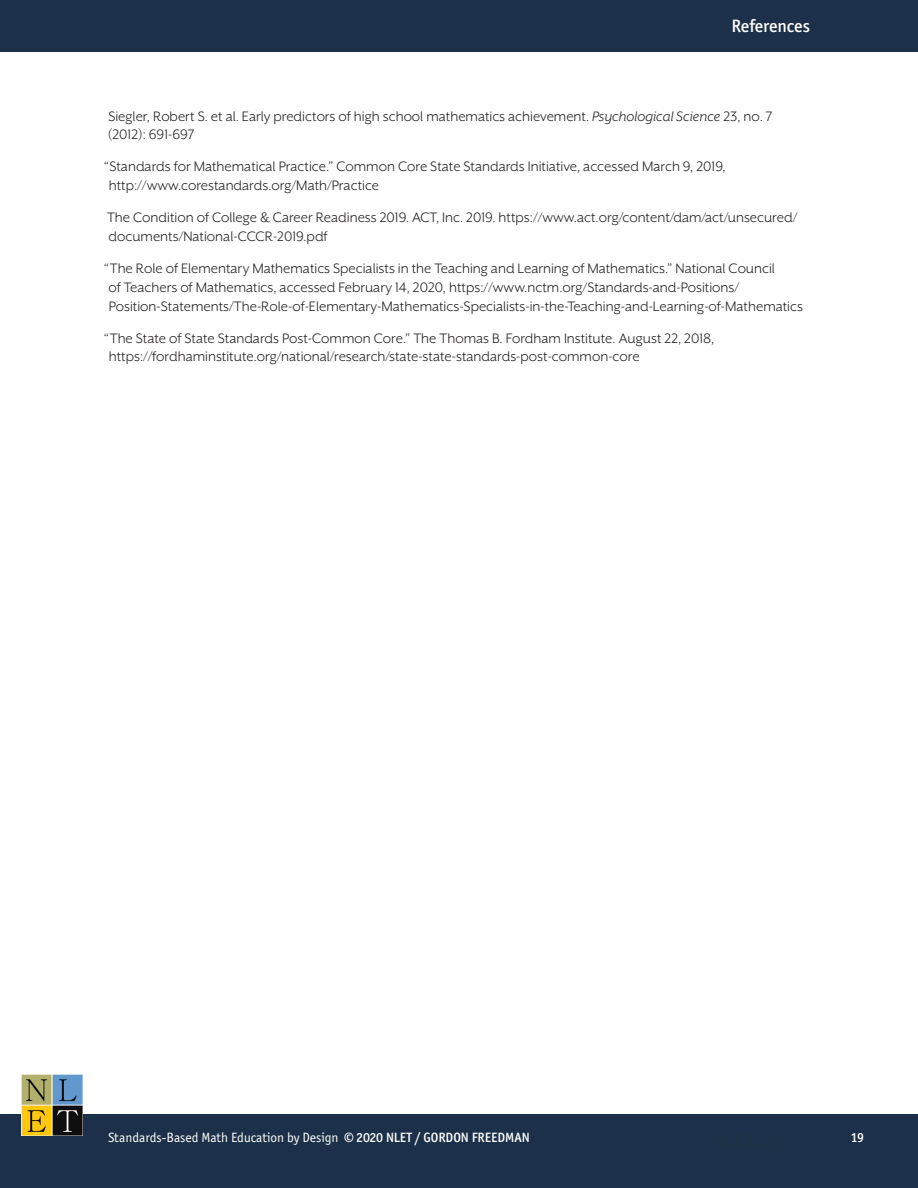
<style>
.page{position:relative;width:918px;height:1188px;background:#fff}
.page>*{position:absolute;margin:0;border:0;box-sizing:border-box;transform-origin:0 0}
.Part_Number_Tag{font:500 18px "Officina Sans ITC Pro";color:#fff}
.t1{font:15.75px/18.9px "Mr Eaves XL San OT";color:#231f20}
.t2{font:13.5px "Officina Sans ITC Pro";color:#fff}
.t3{font:500 13.5px "Officina Sans ITC Pro";color:#fff}
.s1{font-style:italic}
.s2{font-weight:500}
</style>
<div class="page">
<div style="left:0;top:1114px;width:918px;height:74px;background:#1c3149"></div>
<div style="left:0;top:0;width:918px;height:52px;background:#1c3149"></div>
<img style="left:22px;top:1075px;width:61px;height:61px">
<hr style="left:711px;top:1146px;width:75px;height:1px;background:#1c3144">
<p class="Part_Number_Tag" style="left:731px;top:15px;width:80px">References</p>
<p class="t1" style="left:108px;top:106px;width:666px">Siegler, Robert S. et al. Early predictors of high school mathematics achievement. <span class="s1">Psychological Science</span> 23, no. 7 (2012): 691-697</p>
<p class="t1" style="left:109px;top:157px;width:618px;text-indent:-5px">“Standards for Mathematical Practice.” Common Core State Standards Initiative, accessed March 9, 2019, http://www.corestandards.org/Math/Practice</p>
<p class="t1" style="left:107px;top:208px;width:692px">The Condition of College &amp; Career Readiness 2019. ACT, Inc. 2019. https://www.act.org/content/dam/act/unsecured/ documents/National-CCCR-2019.pdf</p>
<p class="t1" style="left:109px;top:259px;width:696px;text-indent:-5px">“The Role of Elementary Mathematics Specialists in the Teaching and Learning of Mathematics.” National Council<br>of Teachers of Mathematics, accessed February 14, 2020, https://www.nctm.org/Standards-and-Positions/<br>Position-Statements/The-Role-of-Elementary-Mathematics-Specialists-in-the-Teaching-and-Learning-of-Mathematics</p>
<p class="t1" style="left:109px;top:328px;width:607px;text-indent:-5px">“The State of State Standards Post-Common Core.” The Thomas B. Fordham Institute. August 22, 2018, https://fordhaminstitute.org/national/research/state-state-standards-post-common-core</p>
<p class="t2" style="left:108px;top:1129px;width:423px">Standards-Based Math Education by Design <span class="s2">© 2020 NLET / GORDON FREEDMAN</span></p>
<p class="t3" style="left:851px;top:1129px;width:14px">19</p>
</div>
